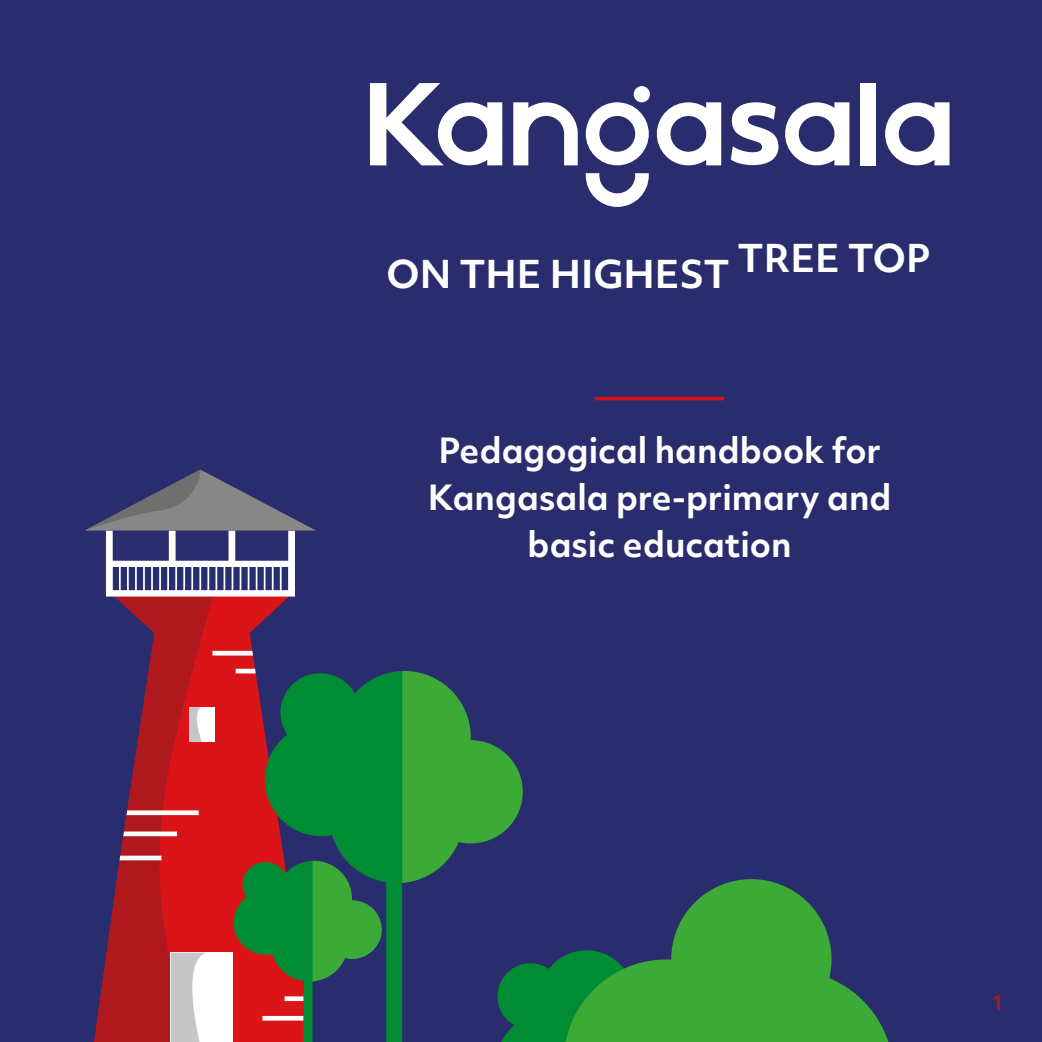
<style>
.page{position:relative;width:1042px;height:1042px;background:#292d6d}
.page>*{position:absolute;margin:0;border:0;box-sizing:border-box;transform-origin:0 0}
.t1{font:700 36.75px "Objektiv Mk 2";color:#fff}
.t2{font:700 33.25px/47.2px "Objektiv Mk 2";color:#fff;text-align:center}
.t3{font:700 19.25px "Objektiv Mk 2";color:#af191e}
</style>
<div class="page">
<svg style="left:497px;top:956px;width:66px;height:86px"></svg>
<svg style="left:563px;top:879px;width:326px;height:163px;fill:#3baa36"></svg>
<svg style="left:216px;top:596px;width:79px;height:356px;fill:#db1418"></svg>
<svg style="left:216px;top:651px;width:37px;height:4px"></svg>
<svg style="left:236px;top:669px;width:20px;height:4px"></svg>
<svg style="left:94px;top:596px;width:122px;height:446px"></svg>
<div style="left:189px;top:707px;width:26px;height:35px;background:#fff"></div>
<svg style="left:189px;top:707px;width:13px;height:35px"></svg>
<div style="left:171px;top:952px;width:62px;height:90px;background:#fff"></div>
<svg style="left:171px;top:952px;width:34px;height:90px"></svg>
<svg style="left:85px;top:469px;width:231px;height:127px"></svg>
<hr style="left:240px;top:564px;width:1px;height:30px;background:#fff">
<hr style="left:248px;top:564px;width:1px;height:30px;background:#fff">
<hr style="left:256px;top:564px;width:1px;height:30px;background:#fff">
<hr style="left:264px;top:564px;width:1px;height:30px;background:#fff">
<hr style="left:272px;top:564px;width:1px;height:30px;background:#fff">
<hr style="left:280px;top:564px;width:2px;height:30px;background:#fff">
<svg style="left:126px;top:810px;width:73px;height:5px"></svg>
<svg style="left:123px;top:831px;width:54px;height:5px"></svg>
<svg style="left:120px;top:855px;width:41px;height:5px"></svg>
<svg style="left:258px;top:668px;width:145px;height:374px;fill:#008c35"></svg>
<svg style="left:402px;top:670px;width:121px;height:213px"></svg>
<svg style="left:230px;top:859px;width:155px;height:183px"></svg>
<svg style="left:885px;top:102px;width:64px;height:64px"></svg>
<div style="left:860px;top:83px;width:15px;height:82px;background:#fff"></div>
<svg style="left:513px;top:102px;width:65px;height:63px"></svg>
<svg style="left:370px;top:83px;width:132px;height:83px"></svg>
<svg style="left:586px;top:98px;width:135px;height:68px"></svg>
<svg style="left:586px;top:173px;width:63px;height:34px"></svg>
<div style="left:634px;top:86px;width:16px;height:16px;background:#fff;border-radius:50%"></div>
<svg style="left:731px;top:102px;width:118px;height:64px"></svg>
<hr style="left:595px;top:397px;width:129px;height:3px;background:#db0f16">
<p class="t1" style="left:386px;top:248px;width:545px">ON THE HIGHEST TREE TOP</p>
<p class="t2" style="left:428px;top:426px;width:465px">Pedagogical handbook for<br>Kangasala pre-primary and basic education</p>
<p class="t3" style="left:992px;top:989px;width:13px">1</p>
</div>
